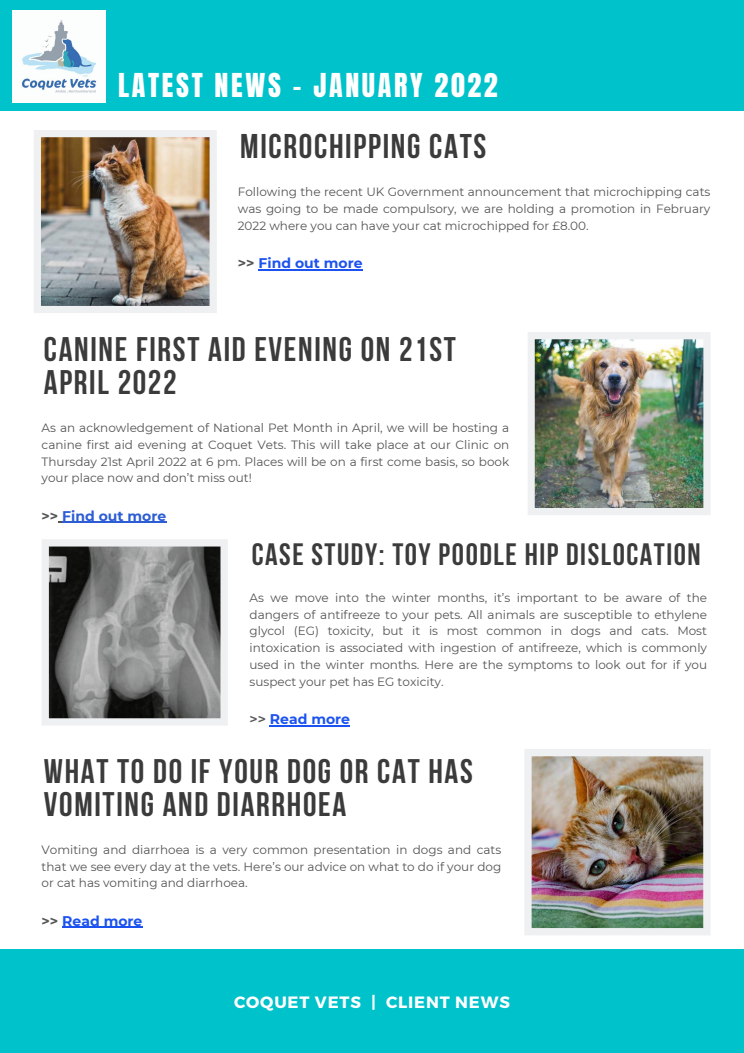
<style>
.page{position:relative;width:744px;height:1053px;background:#fff}
.page>*{position:absolute;margin:0;border:0;box-sizing:border-box;transform-origin:0 0}
.t1{font:700 34.16px "Bebas Neue";letter-spacing:.05em;color:#3b3b3b}
.t2{font:700 34px/33.3px "Bebas Neue";letter-spacing:.05em;color:#3b3b3b}
.t3{font:700 30.8px "Bebas Neue";letter-spacing:.05em;color:#3b3b3b}
.t4{font:28px "Anton";letter-spacing:.095em;color:#fff}
.t5{font:700 16.4px "Montserrat";letter-spacing:.05em;color:#fff}
.t6{font:700 14px "Montserrat";color:#1c53f0}
.t7{font:700 14px "Montserrat";color:#2c5dd4}
.t8{font:12px/16.8px "Montserrat";color:#545454;text-align:justify}
.s1{color:#545454}
.s2{font-weight:600;color:#545454}
</style>
<div class="page">
<div style="left:0;top:0;width:744px;height:1052px;background:#00c2cb"></div>
<div style="left:0;top:111px;width:744px;height:837px;background:#fff"></div>
<img style="left:13px;top:10px;width:92px;height:93px">
<img style="left:34px;top:130px;width:183px;height:183px">
<svg style="left:42px;top:539px;width:186px;height:186px;background:#878887"></svg>
<img style="left:528px;top:332px;width:182px;height:183px">
<img style="left:524px;top:749px;width:186px;height:186px">
<hr style="left:270px;top:725px;width:80px;height:1px;background:#1c53f0">
<hr style="left:259px;top:269px;width:104px;height:1px;background:#1c53f0">
<hr style="left:62px;top:522px;width:104px;height:1px;background:#2c5dd4">
<hr style="left:62px;top:926px;width:80px;height:1px;background:#1c53f0">
<h3 class="t4" style="left:118px;top:65px;width:381px">LATEST NEWS - JANUARY 2022</h3>
<h1 class="t1" style="left:240px;top:133px;width:248px">MICROCHIPPING CATS</h1>
<p class="t8" style="left:238px;top:184px;width:474px">Following the recent UK Government announcement that microchipping cats was going to be made compulsory, we are holding a promotion in February 2022 where you can have your cat microchipped for £8.00.</p>
<p class="t6" style="left:238px;top:255px;width:126px"><span class="s1">&gt;&gt;</span> Find out more</p>
<h2 class="t2" style="left:44px;top:336px;width:413px">CANINE FIRST AID EVENING ON 21ST<br>APRIL 2022</h2>
<p class="t8" style="left:42px;top:419px;width:469px">As an acknowledgement of National Pet Month in April, we will be hosting a canine first aid evening at Coquet Vets. This will take place at our Clinic on Thursday 21st April 2022 at 6 pm. Places will be on a first come basis, so book your place now and don’t miss out!</p>
<p class="t7" style="left:42px;top:507px;width:126px"><span class="s1">&gt;&gt;</span> Find out more</p>
<h3 class="t3" style="left:252px;top:542px;width:450px">CASE STUDY: TOY POODLE HIP DISLOCATION</h3>
<p class="t8" style="left:250px;top:589px;width:459px">As we move into the winter months, it’s important to be aware of the dangers of antifreeze to your pets. All animals are susceptible to ethylene glycol (EG) toxicity, but it is most common in dogs and cats. Most intoxication is associated with ingestion of antifreeze, which is commonly used in the winter months. Here are the symptoms to look out for if you suspect your pet has EG toxicity.</p>
<p class="t6" style="left:250px;top:710px;width:102px"><span class="s2">&gt;&gt;</span> Read more</p>
<h2 class="t2" style="left:44px;top:758px;width:431px;line-height:32.7px">WHAT TO DO IF YOUR DOG OR CAT HAS<br>VOMITING AND DIARRHOEA</h2>
<p class="t8" style="left:42px;top:841px;width:461px">Vomiting and diarrhoea is a very common presentation in dogs and cats that we see every day at the vets. Here’s our advice on what to do if your dog or cat has vomiting and diarrhoea.</p>
<p class="t6" style="left:42px;top:912px;width:102px"><span class="s1">&gt;&gt;</span> Read more</p>
<h3 class="t5" style="left:234px;top:991px;width:277px">COQUET VETS | CLIENT NEWS</h3>
</div>
